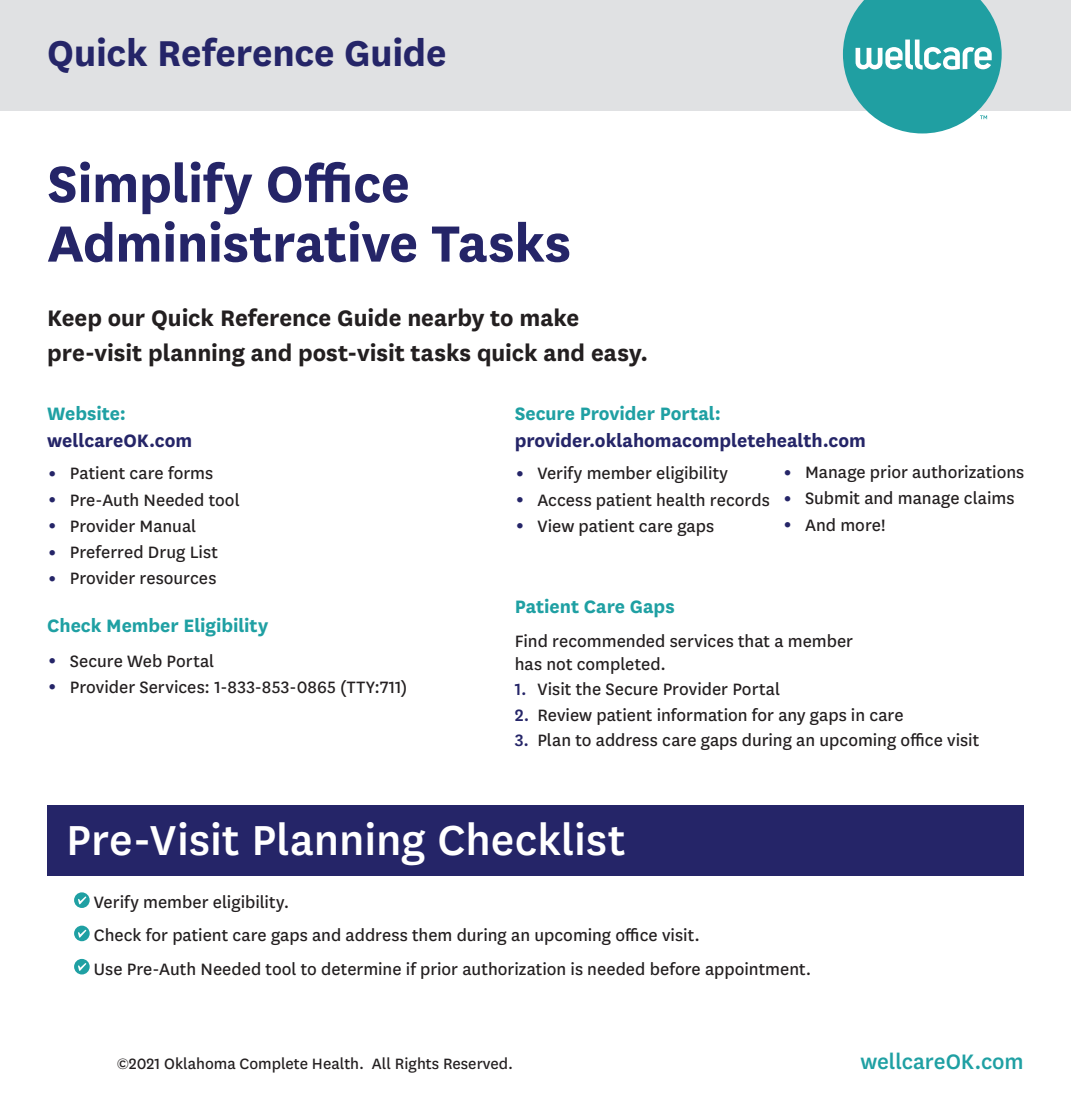
<style>
.page{position:relative;width:1071px;height:1103px;background:#fff}
.page>*{position:absolute;margin:0;border:0;box-sizing:border-box;transform-origin:0 0}
.t1{font:700 59.5px/59.5px "Centene Sans";letter-spacing:-.01em;color:#252568}
.t2{font:500 49px "Centene Sans";color:#fff}
.t3{font:700 42px "Centene Sans";letter-spacing:-.005em;color:#252568}
.t4{font:700 26.25px/35px "Centene Sans";letter-spacing:-.005em;color:#231f20}
.t5{font:500 24.5px "Centene Sans";letter-spacing:-.005em;color:#1fa0a3}
.t6{font:700 21px/26.2px "Centene Sans";color:#252568}
.t7{font:700 21px "Centene Sans";color:#1fa0a3}
.t8{font:19.25px/22.8px "Centene Sans";color:#231f20}
.t9{font:17.5px "Centene Sans";color:#231f20}
.s1{color:#1fa0a3}
.s2{font-size:31.5px;color:#252568}
.s3{font-weight:500;color:#252568}
</style>
<div class="page">
<div style="left:0;top:0;width:1071px;height:110px;background:#e0e1e3"></div>
<div style="left:47px;top:805px;width:977px;height:71px;background:#252568"></div>
<svg style="left:74px;top:892px;width:16px;height:16px"></svg>
<svg style="left:78px;top:896px;width:8px;height:8px"></svg>
<svg style="left:74px;top:925px;width:16px;height:16px"></svg>
<svg style="left:78px;top:929px;width:8px;height:8px"></svg>
<svg style="left:74px;top:958px;width:16px;height:16px"></svg>
<svg style="left:78px;top:963px;width:8px;height:7px"></svg>
<svg style="left:843px;top:0;width:159px;height:133px"></svg>
<p class="t3" style="left:47px;top:24px;width:401px">Quick Reference Guide</p>
<p class="t1" style="left:47px;top:150px;width:525px">Simplify Office<br>Administrative Tasks</p>
<p class="t4" style="left:47px;top:299px;width:602px">Keep our Quick Reference Guide nearby to make pre-visit planning and post-visit tasks quick and easy.</p>
<p class="t6" style="left:47px;top:399px;width:147px"><span class="s1">Website: </span>wellcareOK.com</p>
<p class="t8" style="left:47px;top:461px;width:168px"><span class="s2">•</span> Patient care forms</p>
<p class="t8" style="left:47px;top:487px;width:194px"><span class="s2">•</span> Pre-Auth Needed tool</p>
<p class="t8" style="left:47px;top:513px;width:151px"><span class="s2">•</span> Provider Manual</p>
<p class="t8" style="left:47px;top:540px;width:172px"><span class="s2">•</span> Preferred Drug List</p>
<p class="t8" style="left:47px;top:566px;width:171px"><span class="s2">•</span> Provider resources</p>
<p class="t7" style="left:47px;top:611px;width:222px">Check Member Eligibility</p>
<p class="t8" style="left:47px;top:648px;width:169px"><span class="s2">•</span> Secure Web Portal</p>
<p class="t8" style="left:47px;top:674px;width:362px"><span class="s2">•</span> Provider Services: 1-833-853-0865 (TTY:711)</p>
<p class="t6" style="left:515px;top:399px;width:353px"><span class="s1">Secure Provider Portal: </span>provider.oklahomacompletehealth.com</p>
<p class="t8" style="left:515px;top:461px;width:215px"><span class="s2">•</span> Verify member eligibility</p>
<p class="t8" style="left:515px;top:487px;width:257px"><span class="s2">•</span> Access patient health records</p>
<p class="t8" style="left:515px;top:513px;width:201px"><span class="s2">•</span> View patient care gaps</p>
<p class="t8" style="left:782px;top:460px;width:243px"><span class="s2">•</span> Manage prior authorizations</p>
<p class="t8" style="left:782px;top:486px;width:234px"><span class="s2">•</span> Submit and manage claims</p>
<p class="t8" style="left:782px;top:512px;width:105px"><span class="s2">•</span> And more!</p>
<p class="t7" style="left:515px;top:592px;width:162px">Patient Care Gaps</p>
<p class="t8" style="left:515px;top:629px;width:340px">Find recommended services that a member has not completed.</p>
<p class="t8" style="left:515px;top:677px;width:267px"><span class="s3">1.</span> Visit the Secure Provider Portal</p>
<p class="t8" style="left:515px;top:702px;width:390px"><span class="s3">2.</span> Review patient information for any gaps in care</p>
<p class="t8" style="left:515px;top:728px;width:466px"><span class="s3">3.</span> Plan to address care gaps during an upcoming office visit</p>
<p class="t2" style="left:66px;top:806px;width:561px">Pre-Visit Planning Checklist</p>
<p class="t8" style="left:94px;top:889px;width:197px">Verify member eligibility.</p>
<p class="t8" style="left:94px;top:923px;width:608px">Check for patient care gaps and address them during an upcoming office visit.</p>
<p class="t8" style="left:94px;top:956px;width:719px">Use Pre-Auth Needed tool to determine if prior authorization is needed before appointment.</p>
<p class="t9" style="left:117px;top:1051px;width:398px">©2021 Oklahoma Complete Health. All Rights Reserved.</p>
<p class="t5" style="left:861px;top:1044px;width:165px">wellcareOK.com</p>
</div>
